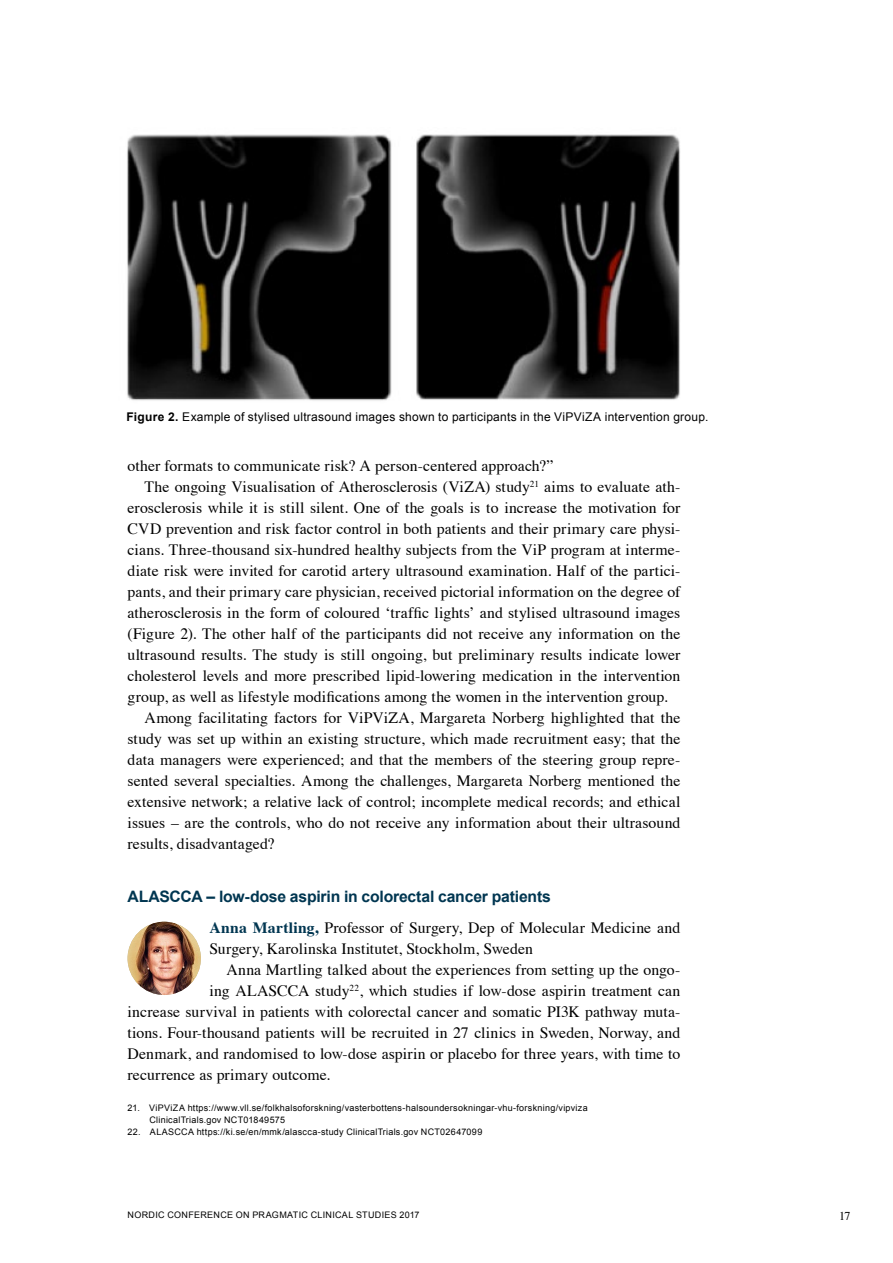
<style>
.page{position:relative;width:893px;height:1263px;background:#fff}
.page>*{position:absolute;margin:0;border:0;box-sizing:border-box;transform-origin:0 0}
.t1{font:15.75px/21px "Times";letter-spacing:.005em;color:#000}
.t2{font:700 15.75px "Arial";letter-spacing:-.015em;color:#003651}
.t3{font:12px "Arial";letter-spacing:.02em;color:#000}
.t4{font:12px "Times";color:#000}
.t5{font:9px/12px "Arial";letter-spacing:.03em;color:#000}
.s1{font-weight:700}
.s2{font-weight:700;color:#003651}
</style>
<div class="page">
<img style="left:128px;top:922px;width:73px;height:73px;border-radius:37px">
<img style="left:127px;top:134px;width:265px;height:267px">
<img style="left:416px;top:134px;width:264px;height:266px">
<p class="t3" style="left:126px;top:408px;width:583px"><span class="s1">Figure 2.</span> Example of stylised ultrasound images shown to participants in the ViPViZA intervention group.</p>
<p class="t1" style="left:128px;top:454px;width:427px">other formats to communicate risk? A person-centered approach?”</p>
<p class="t1" style="left:145px;top:475px;width:537px">The ongoing Visualisation of Atherosclerosis (ViZA) study<sup>21</sup> aims to evaluate ath-</p>
<p class="t1" style="left:128px;top:496px;width:554px">erosclerosis while it is still silent. One of the goals is to increase the motivation for</p>
<p class="t1" style="left:128px;top:517px;width:554px">CVD prevention and risk factor control in both patients and their primary care physi-</p>
<p class="t1" style="left:128px;top:538px;width:554px">cians. Three-thousand six-hundred healthy subjects from the ViP program at interme-</p>
<p class="t1" style="left:128px;top:559px;width:554px">diate risk were invited for carotid artery ultrasound examination. Half of the partici-</p>
<p class="t1" style="left:128px;top:580px;width:554px">pants, and their primary care physician, received pictorial information on the degree of</p>
<p class="t1" style="left:128px;top:601px;width:554px">atherosclerosis in the form of coloured ‘traffic lights’ and stylised ultrasound images</p>
<p class="t1" style="left:128px;top:622px;width:554px">(Figure 2). The other half of the participants did not receive any information on the</p>
<p class="t1" style="left:128px;top:643px;width:554px">ultrasound results. The study is still ongoing, but preliminary results indicate lower</p>
<p class="t1" style="left:128px;top:664px;width:554px">cholesterol levels and more prescribed lipid-lowering medication in the intervention</p>
<p class="t1" style="left:128px;top:685px;width:542px">group, as well as lifestyle modifications among the women in the intervention group.</p>
<p class="t1" style="left:145px;top:706px;width:537px">Among facilitating factors for ViPViZA, Margareta Norberg highlighted that the</p>
<p class="t1" style="left:128px;top:727px;width:554px">study was set up within an existing structure, which made recruitment easy; that the</p>
<p class="t1" style="left:128px;top:748px;width:554px">data managers were experienced; and that the members of the steering group repre-</p>
<p class="t1" style="left:128px;top:769px;width:554px">sented several specialties. Among the challenges, Margareta Norberg mentioned the</p>
<p class="t1" style="left:128px;top:790px;width:554px">extensive network; a relative lack of control; incomplete medical records; and ethical</p>
<p class="t1" style="left:128px;top:811px;width:554px">issues – are the controls, who do not receive any information about their ultrasound</p>
<p class="t1" style="left:128px;top:832px;width:148px">results, disadvantaged?</p>
<p class="t2" style="left:128px;top:885px;width:425px">ALASCCA – low-dose aspirin in colorectal cancer patients</p>
<p class="t1" style="left:209px;top:916px;width:472px"><span class="s2">Anna Martling,</span> Professor of Surgery, Dep of Molecular Medicine and<br>Surgery, Karolinska Institutet, Stockholm, Sweden</p>
<p class="t1" style="left:226px;top:958px;width:455px">Anna Martling talked about the experiences from setting up the ongo-</p>
<p class="t1" style="left:209px;top:979px;width:472px">ing ALASCCA study<sup>22</sup>, which studies if low-dose aspirin treatment can</p>
<p class="t1" style="left:128px;top:1000px;width:554px">increase survival in patients with colorectal cancer and somatic PI3K pathway muta-</p>
<p class="t1" style="left:128px;top:1021px;width:554px">tions. Four-thousand patients will be recruited in 27 clinics in Sweden, Norway, and</p>
<p class="t1" style="left:128px;top:1042px;width:554px">Denmark, and randomised to low-dose aspirin or placebo for three years, with time to</p>
<p class="t1" style="left:128px;top:1063px;width:204px">recurrence as primary outcome.</p>
<p class="t5" style="left:150px;top:1102px;width:440px;text-indent:-22px">21. ViPViZA https://www.vll.se/folkhalsoforskning/vasterbottens-halsoundersokningar-vhu-forskning/vipviza<br>ClinicalTrials.gov NCT01849575</p>
<p class="t5" style="left:128px;top:1126px;width:356px">22. ALASCCA https://ki.se/en/mmk/alascca-study ClinicalTrials.gov NCT02647099</p>
<p class="t5" style="left:128px;top:1209px;width:294px">NORDIC CONFERENCE ON PRAGMATIC CLINICAL STUDIES 2017</p>
<p class="t4" style="left:839px;top:1205px;width:13px">17</p>
</div>
